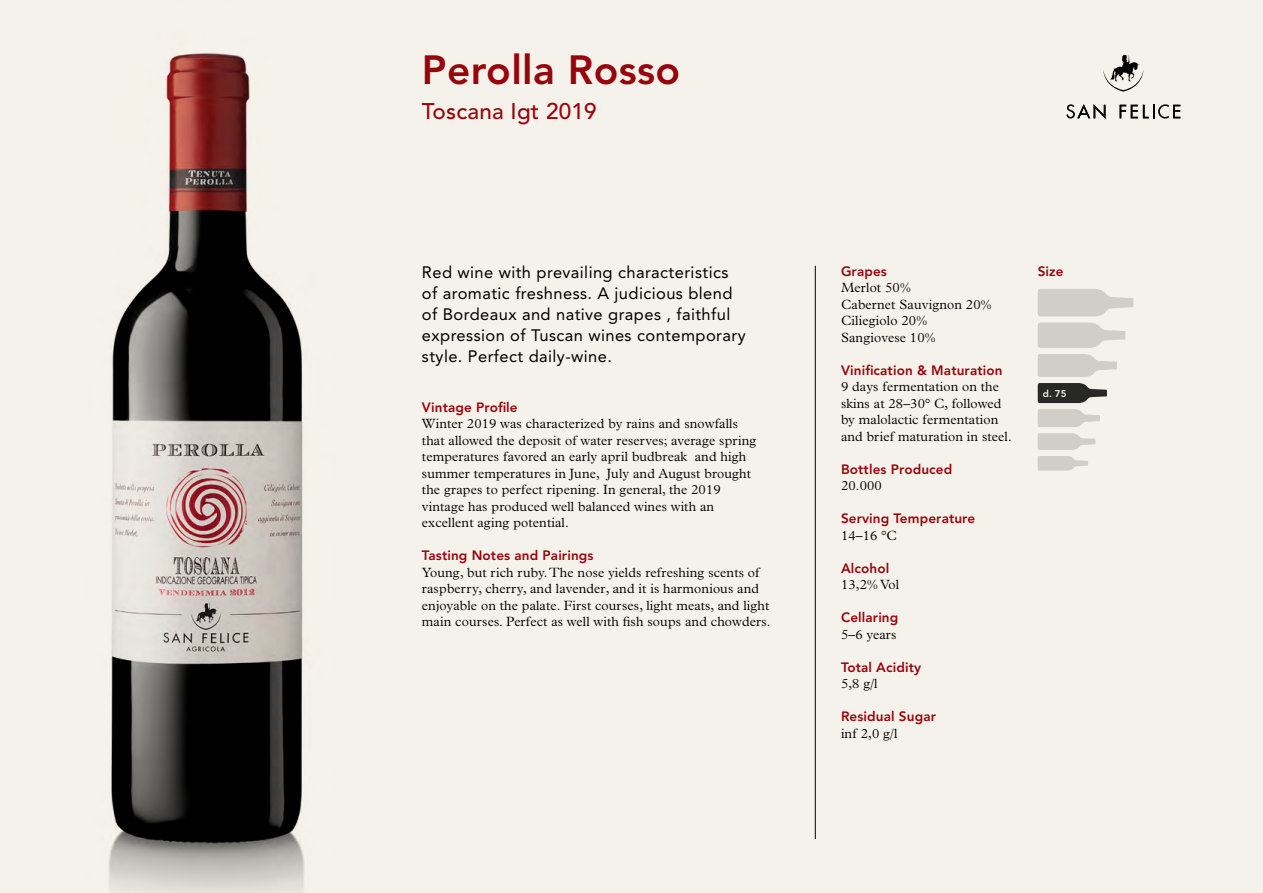
<style>
.page{position:relative;width:1263px;height:893px;background:#f5f2eb}
.page>*{position:absolute;margin:0;border:0;box-sizing:border-box;transform-origin:0 0}
.t1{font:800 40.5px "Avenir LT Pro";letter-spacing:.01em;color:#98040c}
.t2{font:500 22.5px "Avenir LT Pro";letter-spacing:.01em;color:#98040c}
.t3{font:16.5px/21px "Avenir LT Pro";letter-spacing:.025em;color:#000}
.t4{font:300 13.5px/16.5px "Plantin MT Std";letter-spacing:.01em;color:#000}
.t5{font:800 13.5px "Avenir LT Pro";letter-spacing:.01em;color:#98040c}
.t6{font:800 9.75px "Avenir LT Pro";color:#f4f2ea}
</style>
<div class="page">
<hr style="left:815px;top:266px;width:1px;height:573px;background:#000">
<svg style="left:1103px;top:54px;width:40px;height:38px"></svg>
<svg style="left:1066px;top:104px;width:39px;height:15px"></svg>
<svg style="left:1119px;top:104px;width:61px;height:15px"></svg>
<img style="left:109px;top:53px;width:196px;height:840px">
<svg style="left:1038px;top:456px;width:50px;height:15px"></svg>
<svg style="left:1038px;top:383px;width:69px;height:67px"></svg>
<svg style="left:1038px;top:289px;width:95px;height:88px"></svg>
<h1 class="t1" style="left:422px;top:46px;width:260px">Perolla Rosso</h1>
<h2 class="t2" style="left:422px;top:98px;width:176px">Toscana Igt 2019</h2>
<p class="t3" style="left:422px;top:262px;width:325px">Red wine with prevailing characteristics of aromatic freshness. A judicious blend of Bordeaux and native grapes , faithful expression of Tuscan wines contemporary style. Perfect daily-wine.</p>
<p class="t5" style="left:422px;top:399px;width:97px">Vintage Profile</p>
<p class="t4" style="left:422px;top:416px;width:336px">Winter 2019 was characterized by rains and snowfalls that allowed the deposit of water reserves; average spring temperatures favored an early april budbreak and high summer temperatures in June, July and August brought the grapes to perfect ripening. In general, the 2019 vintage has produced well balanced wines with an excellent aging potential.</p>
<p class="t5" style="left:422px;top:548px;width:173px">Tasting Notes and Pairings</p>
<p class="t4" style="left:422px;top:564px;width:350px">Young, but rich ruby. The nose yields refreshing scents of raspberry, cherry, and lavender, and it is harmonious and enjoyable on the palate. First courses, light meats, and light main courses. Perfect as well with fish soups and chowders.</p>
<p class="t5" style="left:841px;top:263px;width:47px">Grapes</p>
<p class="t4" style="left:841px;top:280px;width:152px">Merlot 50%<br>Cabernet Sauvignon 20%<br>Ciliegiolo 20%<br>Sangiovese 10%</p>
<p class="t5" style="left:841px;top:362px;width:163px">Vinification &amp; Maturation</p>
<p class="t4" style="left:841px;top:379px;width:172px">9 days fermentation on the skins at 28–30° C, followed by malolactic fermentation and brief maturation in steel.</p>
<p class="t5" style="left:841px;top:461px;width:113px">Bottles Produced</p>
<p class="t4" style="left:841px;top:478px;width:42px">20.000</p>
<p class="t5" style="left:841px;top:511px;width:136px">Serving Temperature</p>
<p class="t4" style="left:841px;top:527px;width:58px">14–16 °C</p>
<p class="t5" style="left:841px;top:560px;width:50px">Alcohol</p>
<p class="t4" style="left:841px;top:577px;width:60px">13,2% Vol</p>
<p class="t5" style="left:841px;top:610px;width:59px">Cellaring</p>
<p class="t4" style="left:841px;top:626px;width:57px">5–6 years</p>
<p class="t5" style="left:841px;top:659px;width:82px">Total Acidity</p>
<p class="t4" style="left:841px;top:676px;width:38px">5,8 g/l</p>
<p class="t5" style="left:841px;top:709px;width:97px">Residual Sugar</p>
<p class="t4" style="left:841px;top:725px;width:58px">inf 2,0 g/l</p>
<p class="t5" style="left:1038px;top:263px;width:27px">Size</p>
<p class="t6" style="left:1043px;top:388px;width:25px">d. 75</p>
</div>
